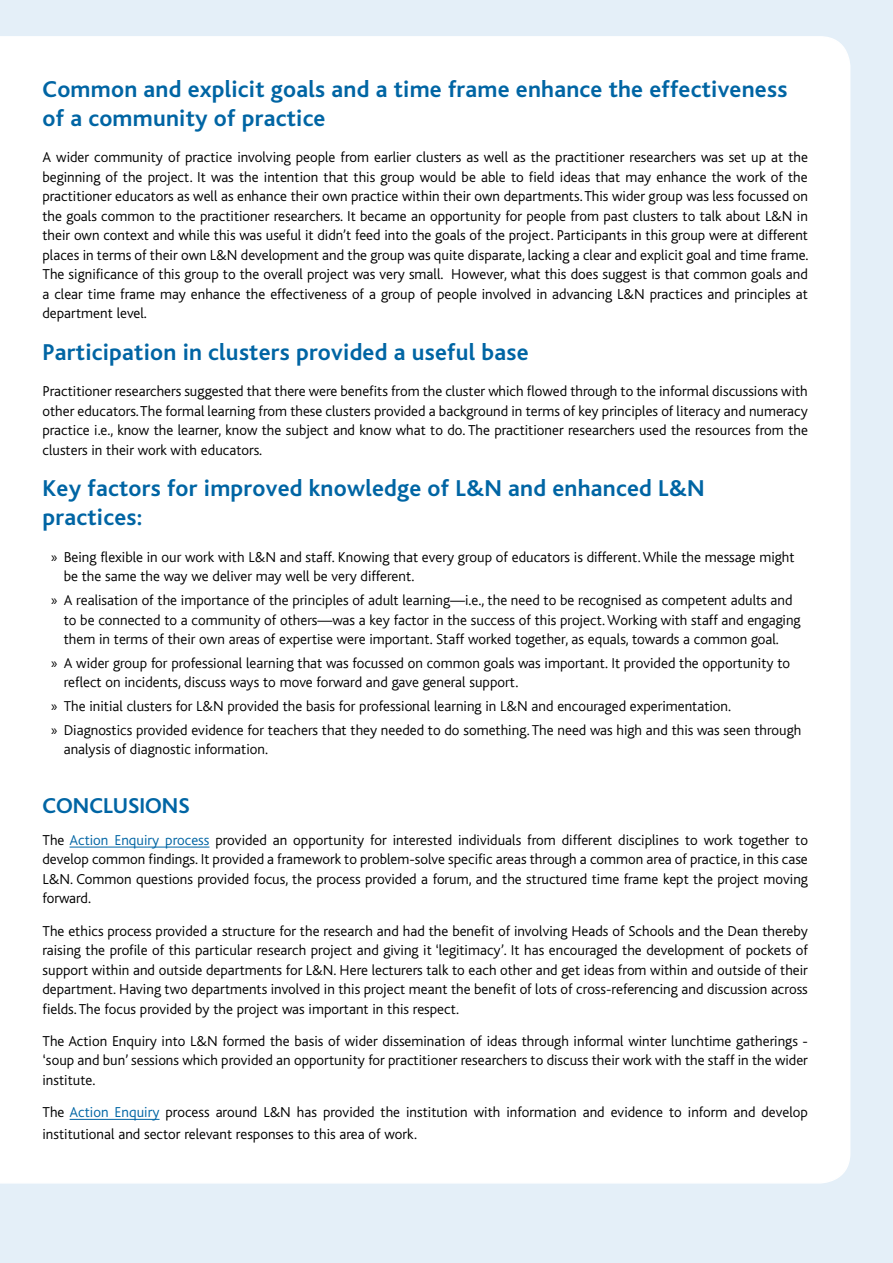
<style>
.page{position:relative;width:893px;height:1263px;background:#e4eff8}
.page>*{position:absolute;margin:0;border:0;box-sizing:border-box;transform-origin:0 0}
.t1{font:700 24px/28.8px "Bliss";letter-spacing:.01em;color:#0065a4}
.t2{font:700 22.5px "Bliss";color:#0065a4}
.t3{font:300 15px/19.5px "Bliss CE";color:#000;text-align:justify}
.t4{font:15px/19.5px "Bliss CE Light";color:#000}
.s1{font-family:"Myriad Pro"}
.s2{color:#0065a4}
</style>
<div class="page">
<div style="left:0;top:36px;width:850px;height:1147px;background:#fff"></div>
<hr style="left:70px;top:847px;width:139px;height:1px;background:#0065a4">
<hr style="left:70px;top:1119px;width:90px;height:1px;background:#0065a4">
<h1 class="t1" style="left:43px;top:75px;width:746px">Common and explicit goals and a time frame enhance the effectiveness of a community of practice</h1>
<p class="t3" style="left:43px;top:148px;width:767px">A wider community of practice involving people from earlier clusters as well as the practitioner researchers was set up at the beginning of the project. It was the intention that this group would be able to field ideas that may enhance the work of the practitioner educators as well as enhance their own practice within their own departments. This wider group was less focussed on the goals common to the practitioner researchers. It became an opportunity for people from past clusters to talk about L&amp;N in their own context and while this was useful it didn’t feed into the goals of the project. Participants in this group were at different places in terms of their own L&amp;N development and the group was quite disparate, lacking a clear and explicit goal and time frame.<br>The significance of this group to the overall project was very small. However, what this does suggest is that common goals and a clear time frame may enhance the effectiveness of a group of people involved in advancing L&amp;N practices and principles at department level.</p>
<h1 class="t1" style="left:43px;top:338px;width:488px">Participation in clusters provided a useful base</h1>
<p class="t3" style="left:43px;top:382px;width:767px">Practitioner researchers suggested that there were benefits from the cluster which flowed through to the informal discussions with other educators. The formal learning from these clusters provided a background in terms of key principles of literacy and numeracy practice i.e., know the learner, know the subject and know what to do. The practitioner researchers used the resources from the clusters in their work with educators.</p>
<h1 class="t1" style="left:43px;top:475px;width:664px">Key factors for improved knowledge of L&amp;N and enhanced L&amp;N practices:</h1>
<p class="t4" style="left:64px;top:547px;width:732px;text-indent:-13px"><span class="s1">»</span> Being flexible in our work with L&amp;N and staff. Knowing that every group of educators is different. While the message might be the same the way we deliver may well be very different.</p>
<p class="t4" style="left:64px;top:591px;width:738px;text-indent:-13px"><span class="s1">»</span> A realisation of the importance of the principles of adult learning—i.e., the need to be recognised as competent adults and to be connected to a community of others—was a key factor in the success of this project. Working with staff and engaging them in terms of their own areas of expertise were important. Staff worked together, as equals, towards a common goal.</p>
<p class="t4" style="left:64px;top:653px;width:728px;text-indent:-13px"><span class="s1">»</span> A wider group for professional learning that was focussed on common goals was important. It provided the opportunity to reflect on incidents, discuss ways to move forward and gave general support.</p>
<p class="t4" style="left:51px;top:694px;width:752px;line-height:23.7px"><span class="s1">»</span> The initial clusters for L&amp;N provided the basis for professional learning in L&amp;N and encouraged experimentation.<br><span class="s1">»</span> Diagnostics provided evidence for teachers that they needed to do something. The need was high and this was seen through</p>
<p class="t4" style="left:64px;top:740px;width:206px">analysis of diagnostic information.</p>
<h2 class="t2" style="left:43px;top:793px;width:149px">Conclusions</h2>
<p class="t3" style="left:43px;top:830px;width:767px">The <span class="s2">Action Enquiry process</span> provided an opportunity for interested individuals from different disciplines to work together to develop common findings. It provided a framework to problem-solve specific areas through a common area of practice, in this case L&amp;N. Common questions provided focus, the process provided a forum, and the structured time frame kept the project moving forward.</p>
<p class="t3" style="left:43px;top:921px;width:767px">The ethics process provided a structure for the research and had the benefit of involving Heads of Schools and the Dean thereby raising the profile of this particular research project and giving it ‘legitimacy’. It has encouraged the development of pockets of support within and outside departments for L&amp;N. Here lecturers talk to each other and get ideas from within and outside of their department. Having two departments involved in this project meant the benefit of lots of cross-referencing and discussion across fields. The focus provided by the project was important in this respect.</p>
<p class="t3" style="left:43px;top:1031px;width:767px">The Action Enquiry into L&amp;N formed the basis of wider dissemination of ideas through informal winter lunchtime gatherings - ‘soup and bun’ sessions which provided an opportunity for practitioner researchers to discuss their work with the staff in the wider institute.</p>
<p class="t3" style="left:43px;top:1101px;width:767px;line-height:21.6px">The <span class="s2">Action Enquiry</span> process around L&amp;N has provided the institution with information and evidence to inform and develop institutional and sector relevant responses to this area of work.</p>
</div>
